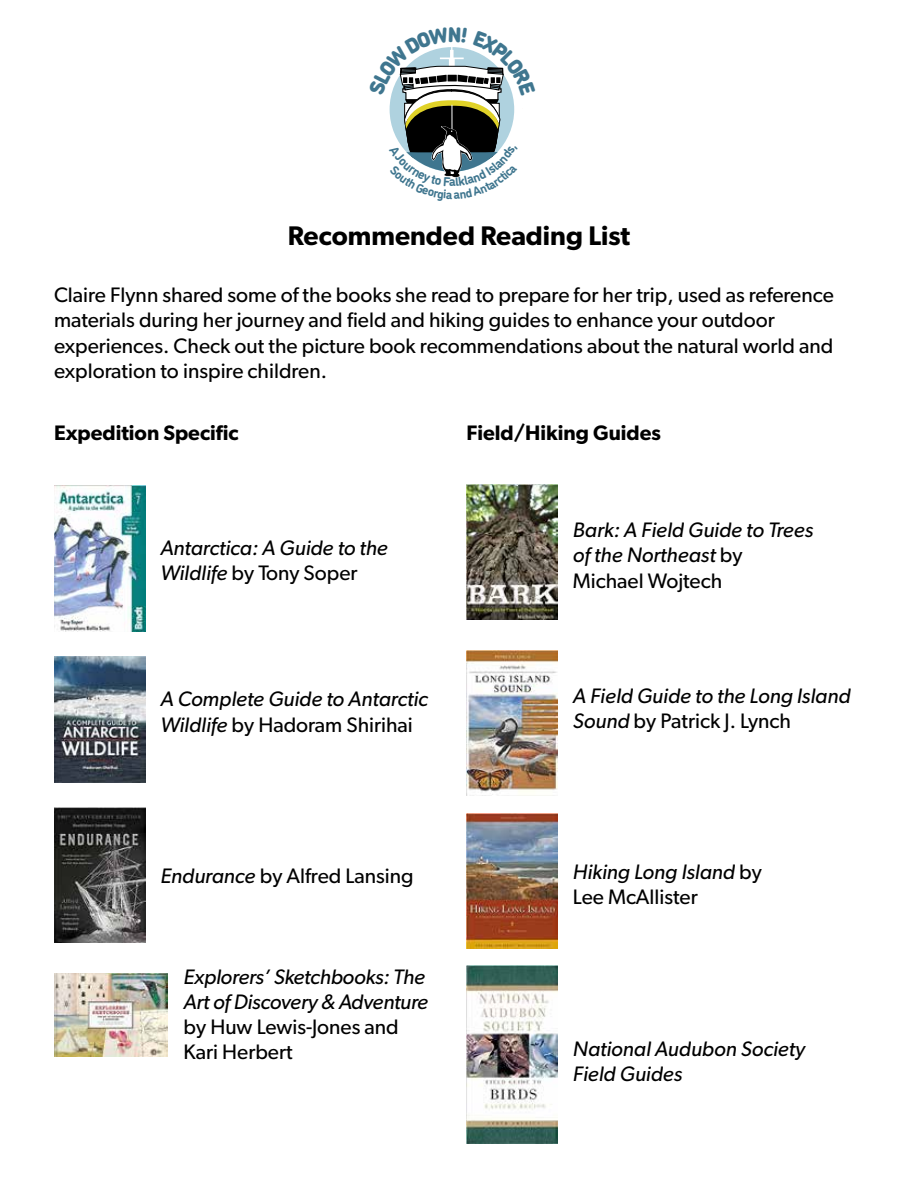
<style>
.page{position:relative;width:918px;height:1188px;background:#fff}
.page>*{position:absolute;margin:0;border:0;box-sizing:border-box;transform-origin:0 0}
.t1{font:600 27px "Gibson";color:#000}
.t2{font:italic 21px/25.2px "Gibson";color:#000}
.t3{font:21px/25.2px "Gibson";color:#000}
.t4{font:600 21px "Gibson";color:#000}
.s1{font-style:normal}
.s2{font-style:italic}
</style>
<div class="page">
<img style="left:54px;top:656px;width:91px;height:126px">
<img style="left:54px;top:807px;width:91px;height:135px">
<img style="left:467px;top:484px;width:91px;height:135px">
<img style="left:54px;top:973px;width:114px;height:84px">
<img style="left:54px;top:485px;width:91px;height:146px">
<img style="left:467px;top:650px;width:91px;height:146px">
<img style="left:467px;top:813px;width:91px;height:135px">
<img style="left:467px;top:966px;width:91px;height:177px">
<svg style="left:389px;top:47px;width:126px;height:131px"></svg>
<p class="t1" style="left:288px;top:219px;width:344px">Recommended Reading List</p>
<p class="t3" style="left:54px;top:282px;width:781px">Claire Flynn shared some of the books she read to prepare for her trip, used as reference materials during her journey and field and hiking guides to enhance your outdoor experiences. Check out the picture book recommendations about the natural world and exploration to inspire children.</p>
<p class="t4" style="left:54px;top:420px;width:186px">Expedition Specific</p>
<p class="t2" style="left:160px;top:535px;width:229px">Antarctica: A Guide to the<br>Wildlife <span class="s1">by Tony Soper</span></p>
<p class="t2" style="left:160px;top:686px;width:269px">A Complete Guide to Antarctic<br>Wildlife <span class="s1">by Hadoram Shirihai</span></p>
<p class="t4" style="left:467px;top:420px;width:196px">Field/Hiking Guides</p>
<p class="t2" style="left:573px;top:517px;width:242px">Bark: A Field Guide to Trees of the Northeast <span class="s1">by<br>Michael Wojtech</span></p>
<p class="t2" style="left:573px;top:683px;width:279px">A Field Guide to the Long Island<br>Sound <span class="s1">by Patrick J. Lynch</span></p>
<p class="t3" style="left:160px;top:863px;width:255px"><span class="s2">Endurance</span> by Alfred Lansing</p>
<p class="t2" style="left:184px;top:963px;width:246px">Explorers’ Sketchbooks: The<br>Art of Discovery &amp; Adventure</p>
<p class="t3" style="left:184px;top:1014px;width:217px">by Huw Lewis-Jones and<br>Kari Herbert</p>
<p class="t2" style="left:573px;top:859px;width:190px">Hiking Long Island <span class="s1">by<br>Lee McAllister</span></p>
<p class="t2" style="left:573px;top:1035px;width:233px">National Audubon Society<br>Field Guides</p>
</div>
